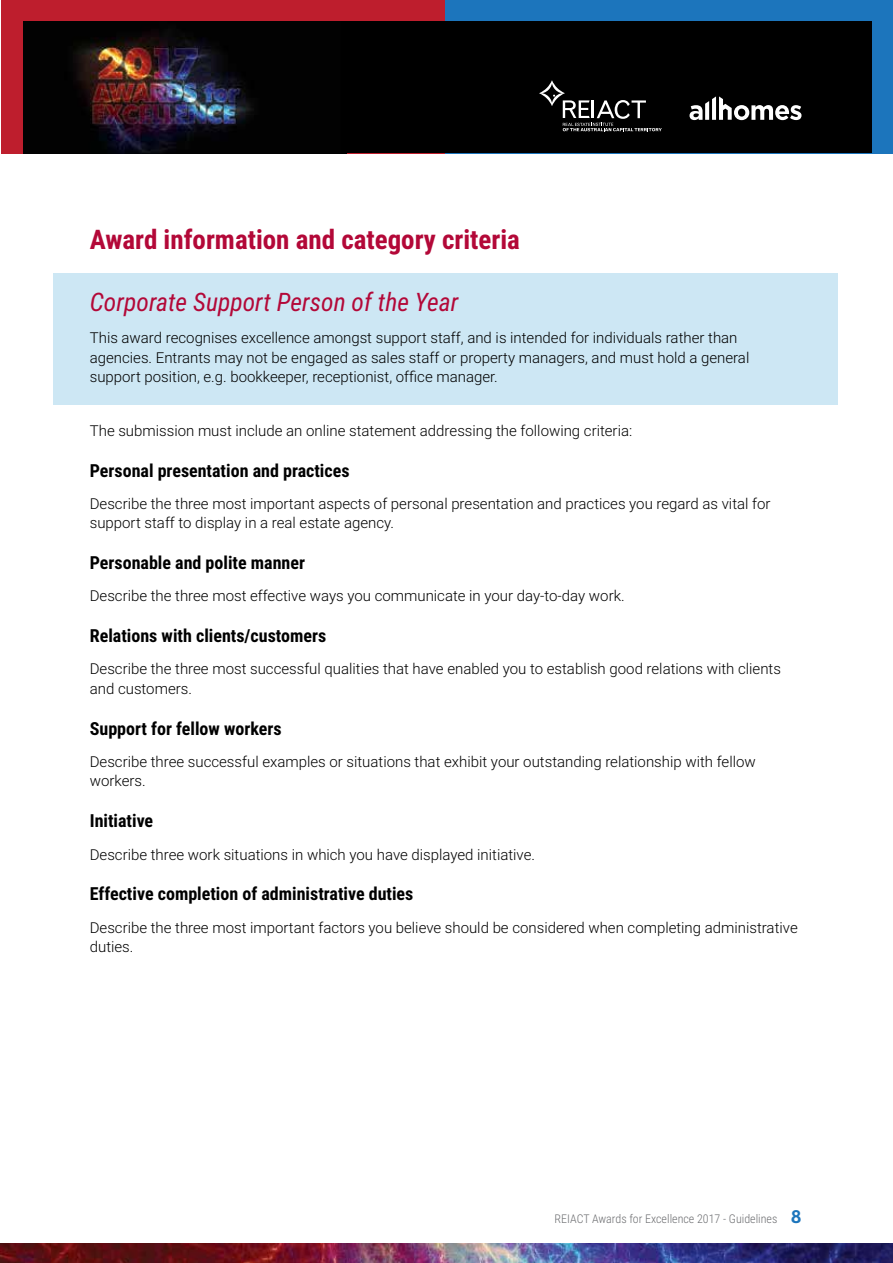
<style>
.page{position:relative;width:893px;height:1263px;background:#fff}
.page>*{position:absolute;margin:0;border:0;box-sizing:border-box;transform-origin:0 0}
.t1{font:700 27px "Roboto Condensed";color:#b30838}
.t2{font:italic 25.5px "Roboto Condensed";color:#b30838}
.t3{font:700 18px "Roboto Condensed";color:#000}
.t4{font:300 15px/19.5px "Roboto";color:#000}
.t5{font:300 12px "Roboto Condensed";color:#6d6e71}
.s1{font-family:"Aller";font-weight:700;font-size:18px;color:#1c75bc}
</style>
<div class="page">
<div style="left:1px;top:0;width:447px;height:153px;background:#be1e2d"></div>
<div style="left:445px;top:0;width:448px;height:153px;background:#1c75bc"></div>
<div style="left:23px;top:22px;width:849px;height:131px;background:#000"></div>
<img style="left:73px;top:29px;width:181px;height:124px">
<svg style="left:539px;top:80px;width:123px;height:51px"></svg>
<svg style="left:689px;top:96px;width:112px;height:24px"></svg>
<img style="left:0;top:1243px;width:893px;height:20px">
<div style="left:53px;top:273px;width:785px;height:131px;background:#cde7f4"></div>
<h1 class="t1" style="left:90px;top:220px;width:432px">Award information and category criteria</h1>
<h2 class="t2" style="left:90px;top:284px;width:370px">Corporate Support Person of the Year</h2>
<p class="t4" style="left:90px;top:328px;width:661px">This award recognises excellence amongst support staff, and is intended for individuals rather than agencies. Entrants may not be engaged as sales staff or property managers, and must hold a general support position, e.g. bookkeeper, receptionist, office manager.</p>
<p class="t4" style="left:90px;top:420px;width:544px">The submission must include an online statement addressing the following criteria:</p>
<p class="t3" style="left:90px;top:458px;width:261px">Personal presentation and practices</p>
<p class="t4" style="left:90px;top:493px;width:682px">Describe the three most important aspects of personal presentation and practices you regard as vital for support staff to display in a real estate agency.</p>
<p class="t3" style="left:90px;top:550px;width:217px">Personable and polite manner</p>
<p class="t4" style="left:90px;top:586px;width:536px">Describe the three most effective ways you communicate in your day-to-day work.</p>
<p class="t3" style="left:90px;top:623px;width:238px">Relations with clients/customers</p>
<p class="t4" style="left:90px;top:659px;width:693px">Describe the three most successful qualities that have enabled you to establish good relations with clients and customers.</p>
<p class="t3" style="left:90px;top:716px;width:193px">Support for fellow workers</p>
<p class="t4" style="left:90px;top:751px;width:667px">Describe three successful examples or situations that exhibit your outstanding relationship with fellow workers.</p>
<p class="t3" style="left:90px;top:808px;width:65px">Initiative</p>
<p class="t4" style="left:90px;top:844px;width:447px">Describe three work situations in which you have displayed initiative.</p>
<p class="t3" style="left:90px;top:881px;width:325px">Effective completion of administrative duties</p>
<p class="t4" style="left:90px;top:917px;width:709px">Describe the three most important factors you believe should be considered when completing administrative duties.</p>
<p class="t5" style="left:555px;top:1210px;width:248px">REIACT Awards for Excellence 2017 - Guidelines <span class="s1">8</span></p>
</div>
